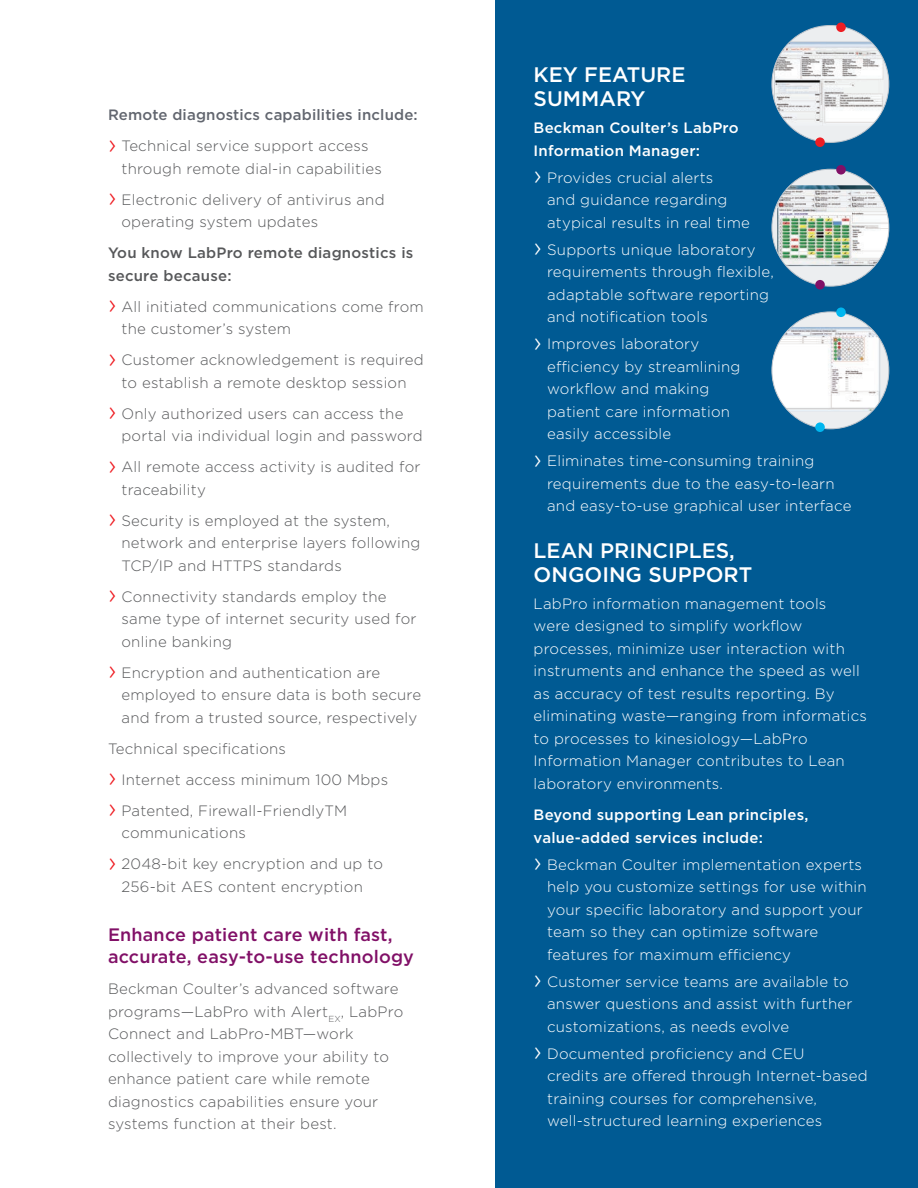
<style>
.page{position:relative;width:918px;height:1188px;background:#fff}
.page>*{position:absolute;margin:0;border:0;box-sizing:border-box;transform-origin:0 0}
._01__Subline__15{font:500 21px/24px "Gotham";color:#fff}
._01__Subline__15-2{font:500 18px/22.5px "Gotham";letter-spacing:.01em;color:#811067}
._04__Copy___9pt_4mm{font:300 15px/22.5px "Gotham";letter-spacing:.015em;color:#fff}
._04__Copy___9pt_4mm-2{font:300 15px/22.5px "Gotham";letter-spacing:.015em;color:#57585a}
._04__Copy___9pt_4mm-3{font:500 15px/22.5px "Gotham";letter-spacing:.015em;color:#fff}
._04__Copy___9pt_4mm-4{font:500 15px/22.5px "Gotham";letter-spacing:.015em;color:#57585a}
._04__Copy___9pt_4mm-5{font:500 15px "Gotham";letter-spacing:.01em;color:#62666f}
.s1{font-size:27px;color:#ee1d23}
.s2{font-size:27px}
</style>
<div class="page">
<div style="left:495px;top:0;width:423px;height:1188px;background:#005a93"></div>
<div style="left:772px;top:26px;width:117px;height:116px;background:#eceef0;border-radius:50%"></div>
<img style="left:775px;top:42px;width:108px;height:84px">
<div style="left:772px;top:169px;width:117px;height:117px;background:#eceef0;border-radius:50%"></div>
<img style="left:777px;top:185px;width:112px;height:89px">
<div style="left:772px;top:312px;width:117px;height:117px;background:#eceef0;border-radius:50%"></div>
<img style="left:772px;top:327px;width:117px;height:84px">
<div style="left:836px;top:22px;width:10px;height:10px;background:#ee1d23;border-radius:50%"></div>
<div style="left:836px;top:165px;width:10px;height:10px;background:#811067;border-radius:50%"></div>
<div style="left:836px;top:308px;width:10px;height:9px;background:#00b6ef;border-radius:50%"></div>
<div style="left:815px;top:137px;width:10px;height:10px;background:#ee1d23;border-radius:50%"></div>
<div style="left:815px;top:280px;width:10px;height:9px;background:#811067;border-radius:50%"></div>
<div style="left:815px;top:422px;width:10px;height:10px;background:#00b6ef;border-radius:50%"></div>
<p class="_04__Copy___9pt_4mm-5" style="left:108px;top:105px;width:311px">Remote diagnostics capabilities include:</p>
<p class="_04__Copy___9pt_4mm-2" style="left:122px;top:134px;width:262px;text-indent:-14px"><span class="s1">›</span> Technical service support access through remote dial-in capabilities</p>
<p class="_04__Copy___9pt_4mm-2" style="left:122px;top:188px;width:265px;text-indent:-14px"><span class="s1">›</span> Electronic delivery of antivirus and operating system updates</p>
<p class="_04__Copy___9pt_4mm-4" style="left:108px;top:241px;width:307px">You know LabPro remote diagnostics is secure because:</p>
<p class="_04__Copy___9pt_4mm-2" style="left:122px;top:295px;width:304px;text-indent:-14px"><span class="s1">›</span> All initiated communications come from the customer’s system</p>
<p class="_04__Copy___9pt_4mm-2" style="left:108px;top:348px;width:317px;text-align:center"><span class="s1">›</span> Customer acknowledgement is required to establish a remote desktop session</p>
<p class="_04__Copy___9pt_4mm-2" style="left:122px;top:402px;width:303px;text-indent:-14px"><span class="s1">›</span> Only authorized users can access the portal via individual login and password</p>
<p class="_04__Copy___9pt_4mm-2" style="left:122px;top:455px;width:300px;text-indent:-14px"><span class="s1">›</span> All remote access activity is audited for traceability</p>
<p class="_04__Copy___9pt_4mm-2" style="left:122px;top:509px;width:301px;text-indent:-14px"><span class="s1">›</span> Security is employed at the system, network and enterprise layers following<br>TCP/IP and HTTPS standards</p>
<p class="_04__Copy___9pt_4mm-2" style="left:122px;top:585px;width:297px;text-indent:-14px"><span class="s1">›</span> Connectivity standards employ the same type of internet security used for online banking</p>
<p class="_04__Copy___9pt_4mm-2" style="left:122px;top:661px;width:301px;text-indent:-14px"><span class="s1">›</span> Encryption and authentication are employed to ensure data is both secure and from a trusted source, respectively</p>
<p class="_04__Copy___9pt_4mm-2" style="left:108px;top:737px;width:180px">Technical specifications</p>
<p class="_04__Copy___9pt_4mm-2" style="left:108px;top:768px;width:282px"><span class="s1">›</span> Internet access minimum 100 Mbps</p>
<p class="_04__Copy___9pt_4mm-2" style="left:122px;top:799px;width:227px;text-indent:-14px"><span class="s1">›</span> Patented, Firewall-FriendlyTM communications</p>
<p class="_04__Copy___9pt_4mm-2" style="left:108px;top:852px;width:277px;text-align:center"><span class="s1">›</span> 2048-bit key encryption and up to<br>256-bit AES content encryption</p>
<p class="_01__Subline__15-2" style="left:108px;top:923px;width:308px">Enhance patient care with fast, accurate, easy-to-use technology</p>
<p class="_04__Copy___9pt_4mm-2" style="left:108px;top:977px;width:297px">Beckman Coulter’s advanced software programs—LabPro with Alert<sub>EX</sub>, LabPro Connect and LabPro-MBT—work collectively to improve your ability to enhance patient care while remote diagnostics capabilities ensure your systems function at their best.</p>
<p class="_01__Subline__15" style="left:534px;top:62px;width:153px">KEY FEATURE<br>SUMMARY</p>
<p class="_04__Copy___9pt_4mm-3" style="left:534px;top:116px;width:207px">Beckman Coulter’s LabPro<br>Information Manager:</p>
<p class="_04__Copy___9pt_4mm" style="left:547px;top:166px;width:204px;text-indent:-14px"><span class="s2">›</span> Provides crucial alerts<br>and guidance regarding atypical results in real time</p>
<p class="_04__Copy___9pt_4mm" style="left:547px;top:238px;width:228px;text-indent:-14px"><span class="s2">›</span> Supports unique laboratory requirements through flexible, adaptable software reporting and notification tools</p>
<p class="_04__Copy___9pt_4mm" style="left:547px;top:332px;width:195px;text-indent:-14px"><span class="s2">›</span> Improves laboratory efficiency by streamlining workflow and making patient care information easily accessible</p>
<p class="_04__Copy___9pt_4mm" style="left:547px;top:449px;width:306px;text-indent:-14px"><span class="s2">›</span> Eliminates time-consuming training requirements due to the easy-to-learn and easy-to-use graphical user interface</p>
<p class="_01__Subline__15" style="left:534px;top:538px;width:220px">LEAN PRINCIPLES,<br>ONGOING SUPPORT</p>
<p class="_04__Copy___9pt_4mm" style="left:534px;top:592px;width:335px">LabPro information management tools<br>were designed to simplify workflow processes, minimize user interaction with instruments and enhance the speed as well as accuracy of test results reporting. By eliminating waste—ranging from informatics to processes to kinesiology—LabPro Information Manager contributes to Lean laboratory environments.</p>
<p class="_04__Copy___9pt_4mm-3" style="left:534px;top:803px;width:276px">Beyond supporting Lean principles, value-added services include:</p>
<p class="_04__Copy___9pt_4mm" style="left:547px;top:853px;width:321px;text-indent:-14px"><span class="s2">›</span> Beckman Coulter implementation experts help you customize settings for use within your specific laboratory and support your team so they can optimize software features for maximum efficiency</p>
<p class="_04__Copy___9pt_4mm" style="left:547px;top:970px;width:307px;text-indent:-14px"><span class="s2">›</span> Customer service teams are available to answer questions and assist with further customizations, as needs evolve</p>
<p class="_04__Copy___9pt_4mm" style="left:547px;top:1042px;width:322px;text-indent:-14px"><span class="s2">›</span> Documented proficiency and CEU<br>credits are offered through Internet-based training courses for comprehensive, well-structured learning experiences</p>
</div>
